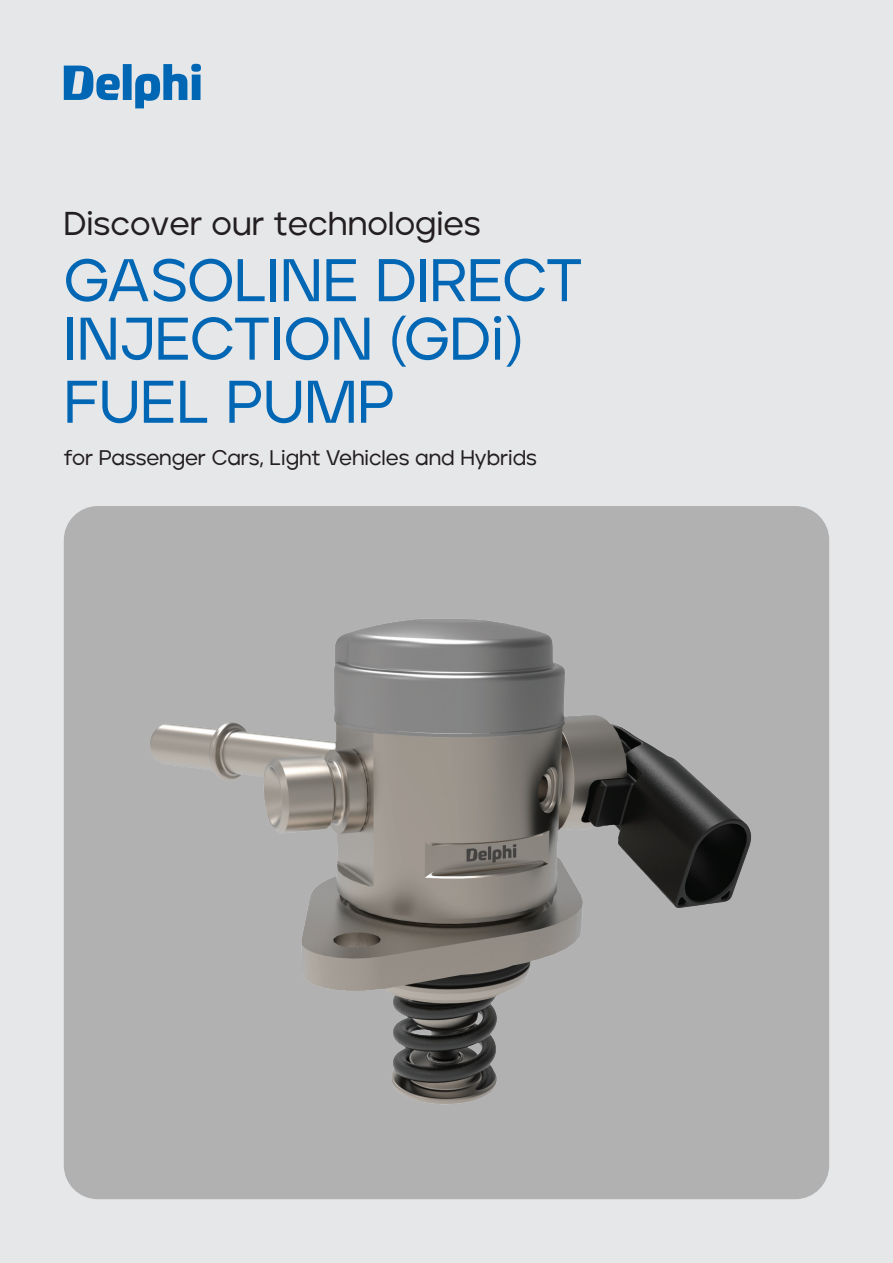
<style>
.page{position:relative;width:893px;height:1263px;background:#e6e7e9}
.page>*{position:absolute;margin:0;border:0;box-sizing:border-box;transform-origin:0 0}
.t1{font:500 60px/60.8px "Jeko";color:#0167b4}
.t2{font:500 33px "Jeko";color:#231f20}
.t3{font:500 21px "Jeko";color:#231f20}
</style>
<div class="page">
<div style="left:64px;top:506px;width:765px;height:693px;background:#b1b1b2;border-radius:34px"></div>
<img style="left:150px;top:619px;width:601px;height:486px">
<svg style="left:64px;top:64px;width:137px;height:44px"></svg>
<p class="t2" style="left:64px;top:204px;width:418px">Discover our technologies</p>
<p class="t1" style="left:64px;top:250px;width:520px">GASOLINE DIRECT<br>INJECTION (GDi)<br>FUEL PUMP</p>
<p class="t3" style="left:64px;top:445px;width:475px">for Passenger Cars, Light Vehicles and Hybrids</p>
</div>
